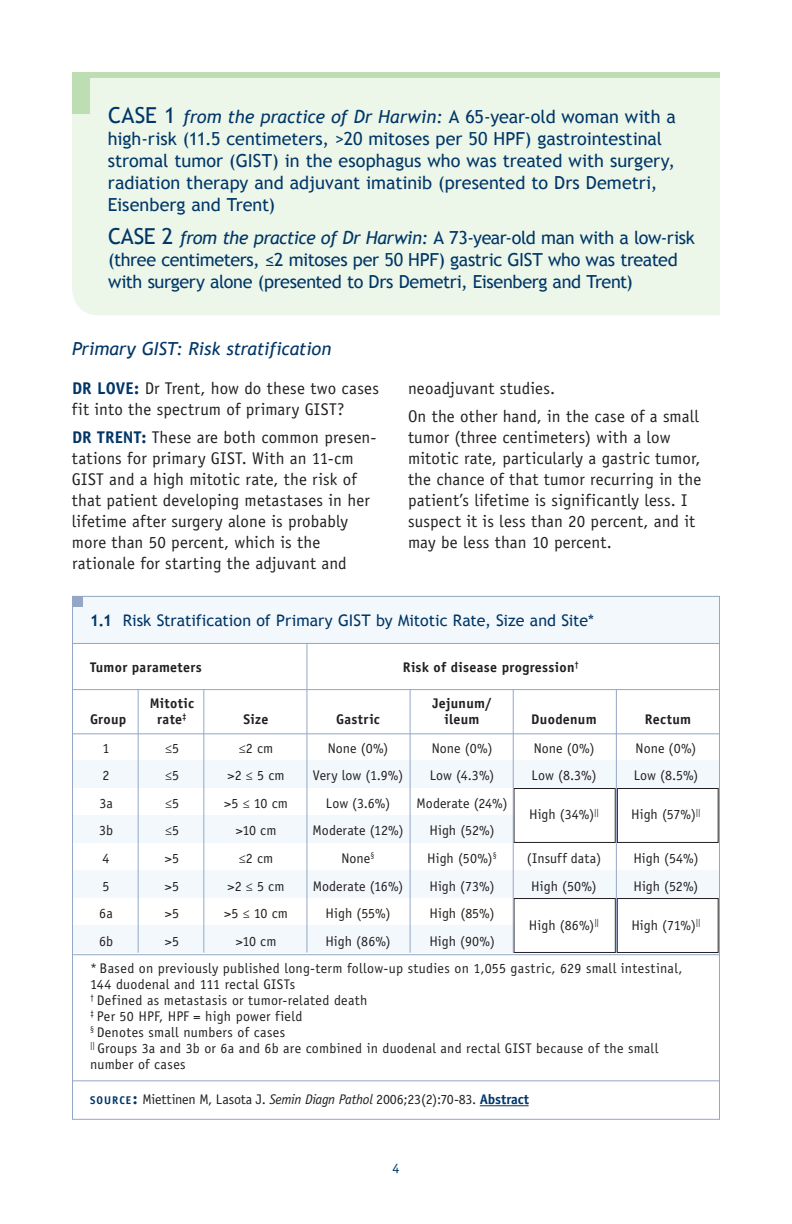
<style>
.page{position:relative;width:792px;height:1224px;background:#fff}
.page>*{position:absolute;margin:0;border:0;box-sizing:border-box;transform-origin:0 0}
.t1{font:18px/22px "Trebuchet MS";letter-spacing:-.01em;color:#003667}
.t2{font:italic 18px "Trebuchet MS";letter-spacing:-.01em;color:#003667}
.t3{font:17px/21px "Officina Sans Std";letter-spacing:.01em;color:#231f20}
.t4{font:16px "Trebuchet MS";color:#003667}
.t5{font:14px/16px "Officina Sans Std";letter-spacing:.015em;color:#231f20}
.t6{font:700 14px "Officina Sans Std";letter-spacing:.02em;color:#231f20}
.t7{font:14px "Officina Sans Std";letter-spacing:-.015em;color:#231f20}
.t8{font:14px "Officina Sans Std";color:#003667}
.s1{font-size:22px}
.s2{font-style:italic}
.s3{font-weight:700;color:#003667}
.s4{font-weight:700}
.s5{font-weight:700;font-size:11.2px;color:#003667}
.s6{font-weight:700;font-size:16px;color:#003667}
</style>
<div class="page">
<div style="left:72px;top:815px;width:442px;height:28px;background:#f3f8fc"></div>
<div style="left:72px;top:760px;width:648px;height:28px;background:#f3f8fc"></div>
<div style="left:72px;top:870px;width:648px;height:28px;background:#f3f8fc"></div>
<div style="left:72px;top:925px;width:442px;height:28px;background:#f3f8fc"></div>
<div style="left:72px;top:78px;width:648px;height:237px;background:#ecf6e9"></div>
<div style="left:72px;top:72px;width:648px;height:6px;background:#bcdeb2"></div>
<div style="left:72px;top:78px;width:18px;height:36px;background:#bcdeb2"></div>
<div style="left:514px;top:898px;width:102px;height:55px;border:1px solid #231f20"></div>
<div style="left:617px;top:898px;width:102px;height:55px;border:1px solid #231f20"></div>
<div style="left:514px;top:788px;width:102px;height:55px;border:1px solid #231f20"></div>
<div style="left:617px;top:788px;width:102px;height:55px;border:1px solid #231f20"></div>
<hr style="left:72px;top:689px;width:648px;height:1px;background:#94a7c5">
<hr style="left:72px;top:733px;width:648px;height:1px;background:#94a7c5">
<hr style="left:72px;top:954px;width:648px;height:1px;background:#94a7c5">
<hr style="left:72px;top:1080px;width:648px;height:1px;background:#94a7c5">
<hr style="left:480px;top:1105px;width:49px;height:1px;background:#003667">
<hr style="left:138px;top:690px;width:1px;height:263px;background:#94a7c5">
<hr style="left:410px;top:690px;width:1px;height:263px;background:#94a7c5">
<hr style="left:513px;top:690px;width:1px;height:263px;background:#94a7c5">
<div style="left:72px;top:596px;width:648px;height:48px;background:#f3f8fc"></div>
<hr style="left:72px;top:643px;width:648px;height:1px;background:#94a7c5">
<div style="left:72px;top:596px;width:11px;height:11px;background:#94a7c5"></div>
<hr style="left:306px;top:644px;width:1px;height:309px;background:#94a7c5">
<hr style="left:616px;top:690px;width:1px;height:263px;background:#94a7c5">
<hr style="left:203px;top:690px;width:1px;height:263px;background:#94a7c5">
<p class="t1" style="left:108px;top:106px;width:569px"><span class="s1">CASE 1</span> <span class="s2">from the practice of Dr Harwin:</span> A 65-year-old woman with a high-risk (11.5 centimeters, &gt;20 mitoses per 50 HPF) gastrointestinal stromal tumor (GIST) in the esophagus who was treated with surgery, radiation therapy and adjuvant imatinib (presented to Drs Demetri, Eisenberg and Trent)</p>
<p class="t1" style="left:108px;top:227px;width:588px"><span class="s1">CASE 2</span> <span class="s2">from the practice of Dr Harwin:</span> A 73-year-old man with a low-risk (three centimeters, ≤2 mitoses per 50 HPF) gastric GIST who was treated with surgery alone (presented to Drs Demetri, Eisenberg and Trent)</p>
<p class="t2" style="left:72px;top:338px;width:261px">Primary GIST: Risk stratification</p>
<p class="t3" style="left:72px;top:378px;width:309px"><span class="s3">DR LOVE:</span> Dr Trent, how do these two cases fit into the spectrum of primary GIST?</p>
<p class="t3" style="left:72px;top:427px;width:306px"><span class="s3">DR TRENT:</span> These are both common presen&shy;tations for primary GIST. With an 11-cm GIST and a high mitotic rate, the risk of that patient developing metastases in her lifetime after surgery alone is probably more than 50 percent, which is the rationale for starting the adjuvant and</p>
<p class="t3" style="left:408px;top:374px;width:292px;line-height:28px">neoadjuvant studies.<br>On the other hand, in the case of a small</p>
<p class="t3" style="left:408px;top:427px;width:295px">tumor (three centimeters) with a low mitotic rate, particularly a gastric tumor, the chance of that tumor recurring in the patient’s lifetime is significantly less. I suspect it is less than 20 percent, and it may be less than 10 percent.</p>
<p class="t4" style="left:90px;top:611px;width:506px"><span class="s4">1.1</span> Risk Stratification of Primary GIST by Mitotic Rate, Size and Site*</p>
<p class="t6" style="left:90px;top:658px;width:113px">Tumor parameters</p>
<p class="t6" style="left:403px;top:658px;width:178px">Risk of disease progression<sup>†</sup></p>
<p class="t6" style="left:150px;top:694px;width:46px">Mitotic</p>
<p class="t6" style="left:432px;top:694px;width:61px">Jejunum/</p>
<p class="t6" style="left:90px;top:710px;width:38px">Group</p>
<p class="t6" style="left:157px;top:710px;width:31px">rate<sup>‡</sup></p>
<p class="t6" style="left:244px;top:710px;width:26px">Size</p>
<p class="t6" style="left:336px;top:710px;width:45px">Gastric</p>
<p class="t6" style="left:444px;top:710px;width:36px">ileum</p>
<p class="t6" style="left:531px;top:710px;width:67px">Duodenum</p>
<p class="t6" style="left:645px;top:710px;width:48px">Rectum</p>
<p class="t5" style="left:103px;top:740px;width:8px">1</p>
<p class="t5" style="left:165px;top:740px;width:16px">≤5</p>
<p class="t5" style="left:239px;top:740px;width:36px">≤2 cm</p>
<p class="t5" style="left:328px;top:740px;width:62px">None (0%)</p>
<p class="t5" style="left:432px;top:740px;width:62px">None (0%)</p>
<p class="t5" style="left:534px;top:740px;width:62px">None (0%)</p>
<p class="t5" style="left:636px;top:740px;width:62px">None (0%)</p>
<p class="t5" style="left:103px;top:768px;width:8px">2</p>
<p class="t5" style="left:165px;top:768px;width:16px">≤5</p>
<p class="t5" style="left:228px;top:768px;width:58px">&gt;2 ≤ 5 cm</p>
<p class="t5" style="left:313px;top:768px;width:92px">Very low (1.9%)</p>
<p class="t5" style="left:430px;top:768px;width:66px">Low (4.3%)</p>
<p class="t5" style="left:532px;top:768px;width:66px">Low (8.3%)</p>
<p class="t5" style="left:634px;top:768px;width:66px">Low (8.5%)</p>
<p class="t5" style="left:99px;top:795px;width:15px">3a</p>
<p class="t5" style="left:165px;top:795px;width:16px">≤5</p>
<p class="t5" style="left:224px;top:795px;width:65px">&gt;5 ≤ 10 cm</p>
<p class="t5" style="left:326px;top:795px;width:66px">Low (3.6%)</p>
<p class="t5" style="left:417px;top:795px;width:92px">Moderate (24%)</p>
<p class="t5" style="left:99px;top:823px;width:15px">3b</p>
<p class="t5" style="left:165px;top:823px;width:16px">≤5</p>
<p class="t5" style="left:236px;top:823px;width:42px">&gt;10 cm</p>
<p class="t5" style="left:313px;top:823px;width:92px">Moderate (12%)</p>
<p class="t5" style="left:430px;top:823px;width:66px">High (52%)</p>
<p class="t5" style="left:529px;top:807px;width:71px">High (34%)<sup>||</sup></p>
<p class="t5" style="left:631px;top:807px;width:71px">High (57%)<sup>||</sup></p>
<p class="t5" style="left:103px;top:850px;width:8px">4</p>
<p class="t5" style="left:165px;top:850px;width:16px">&gt;5</p>
<p class="t5" style="left:239px;top:850px;width:36px">≤2 cm</p>
<p class="t5" style="left:341px;top:850px;width:35px">None<sup>§</sup></p>
<p class="t5" style="left:427px;top:850px;width:71px">High (50%)<sup>§</sup></p>
<p class="t5" style="left:527px;top:850px;width:76px">(Insuff data)</p>
<p class="t5" style="left:633px;top:850px;width:67px">High (54%)</p>
<p class="t5" style="left:103px;top:878px;width:9px">5</p>
<p class="t5" style="left:165px;top:878px;width:16px">&gt;5</p>
<p class="t5" style="left:228px;top:878px;width:58px">&gt;2 ≤ 5 cm</p>
<p class="t5" style="left:313px;top:878px;width:92px">Moderate (16%)</p>
<p class="t5" style="left:429px;top:878px;width:67px">High (73%)</p>
<p class="t5" style="left:531px;top:878px;width:67px">High (50%)</p>
<p class="t5" style="left:633px;top:878px;width:66px">High (52%)</p>
<p class="t5" style="left:99px;top:905px;width:15px">6a</p>
<p class="t5" style="left:165px;top:905px;width:16px">&gt;5</p>
<p class="t5" style="left:224px;top:905px;width:65px">&gt;5 ≤ 10 cm</p>
<p class="t5" style="left:326px;top:905px;width:66px">High (55%)</p>
<p class="t5" style="left:430px;top:905px;width:67px">High (85%)</p>
<p class="t5" style="left:99px;top:933px;width:15px">6b</p>
<p class="t5" style="left:165px;top:933px;width:16px">&gt;5</p>
<p class="t5" style="left:236px;top:933px;width:42px">&gt;10 cm</p>
<p class="t5" style="left:325px;top:933px;width:67px">High (86%)</p>
<p class="t5" style="left:429px;top:933px;width:67px">High (90%)</p>
<p class="t5" style="left:529px;top:917px;width:72px">High (86%)<sup>||</sup></p>
<p class="t5" style="left:631px;top:917px;width:71px">High (71%)<sup>||</sup></p>
<p class="t5" style="left:90px;top:960px;width:594px">* Based on previously published long-term follow-up studies on 1,055 gastric, 629 small intestinal, 144 duodenal and 111 rectal GISTs<br><sup>†</sup> Defined as metastasis or tumor-related death<br><sup>‡</sup> Per 50 HPF, HPF = high power field<br><sup>§</sup> Denotes small numbers of cases<br><sup>||</sup> Groups 3a and 3b or 6a and 6b are combined in duodenal and rectal GIST because of the small number of cases</p>
<p class="t7" style="left:90px;top:1091px;width:441px"><span class="s5">SOURCE</span> <span class="s6">:</span> Miettinen M, Lasota J. <span class="s2">Semin Diagn Pathol</span> 2006;23(2):70-83. <span class="s3">Abstract</span></p>
<p class="t8" style="left:392px;top:1160px;width:8px">4</p>
</div>
